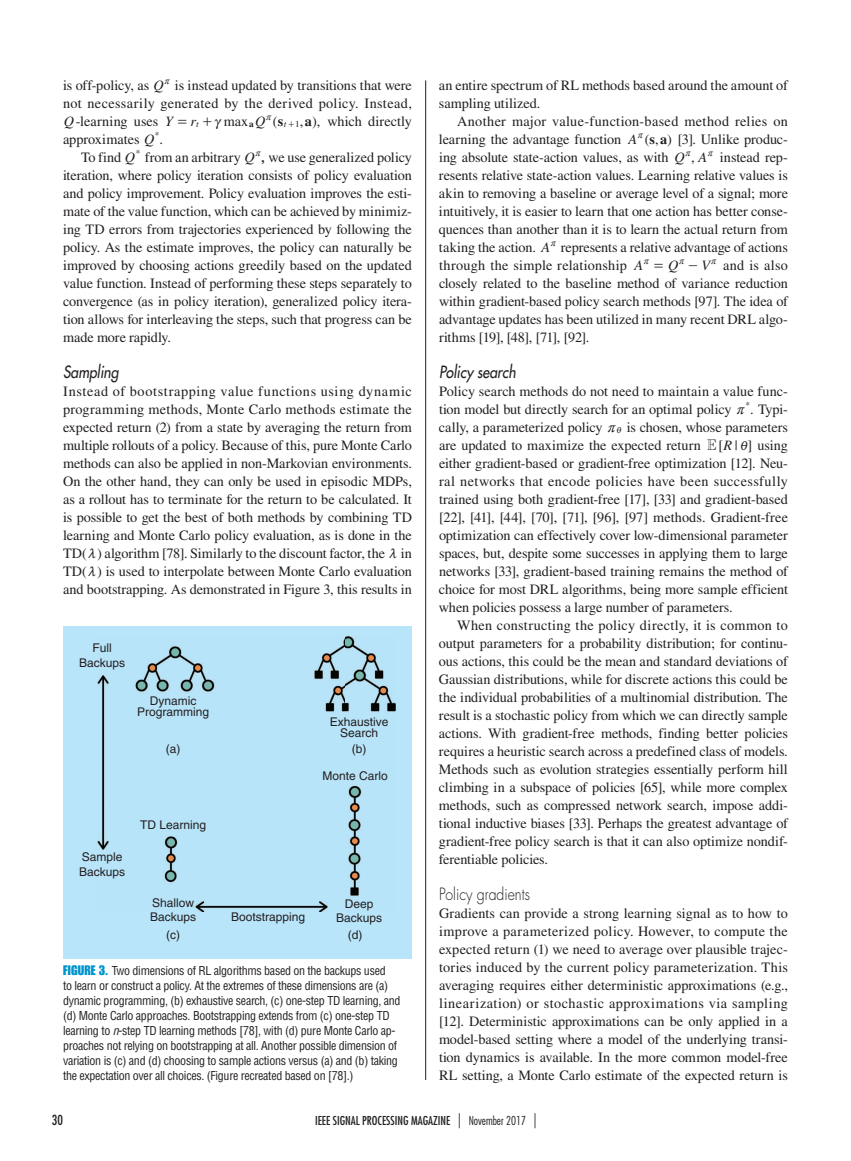
<style>
.page{position:relative;width:851px;height:1161px;background:#fff}
.page>*{position:absolute;margin:0;border:0;box-sizing:border-box;transform-origin:0 0}
.t1{font:italic 500 16.5px "Futura Std";color:#231f20;scale:.85 1}
.t2{font:300 16.5px "Futura Std";color:#231f20;scale:.85 1}
.t3{font:14.25px/18px "Times LT Std";letter-spacing:-.005em;color:#231f20;text-align:justify}
.t4{font:14.25px "Times LT Std";letter-spacing:.015em;color:#231f20}
.t5{font:14.25px "MM Times Roman";color:#231f20}
.t6{font:condensed 13.5px "Futura Std";color:#231f20}
.t7{font:condensed 12px/15px "Helvetica LT Std";letter-spacing:-.025em;color:#231f20}
.t8{font:12px/14.4px "Helvetica";color:#231f20;text-align:center}
.t9{font:condensed 12px "Futura Std";color:#231f20}
.t10{font:italic 9.3px "Times LT Std";color:#231f20}
.t11{font:italic 8.1px "MM Greek";color:#231f20}
.s1{font-style:italic}
.s2{font-family:"MM Times Roman"}
.s3{font-style:italic;font-size:9.3px}
.s4{font-family:"MM Greek";font-style:italic;font-size:12.15px}
.s5{font-weight:700;font-size:9.3px}
.s6{font-weight:700}
.s7{font-family:"MM Times Roman";font-style:normal}
.s8{font-size:9.3px}
.s9{font-weight:600}
.s10{font-family:"Impact LT Std";font-stretch:normal;font-size:13.5px;color:#0094cc}
.s11{font-family:"Times LT Std";font-style:italic}
.s12{font-family:"MM Greek";font-style:italic;font-size:8.1px}
.s13{font-family:"M Ma Fermat"}
.s14{font-weight:300;font-size:15px}
.s15{font-weight:300}
</style>
<div class="page">
<hr style="left:425px;top:80px;width:1px;height:1000px;background:#231f20">
<div style="left:63px;top:627px;width:349px;height:332px;background:#b9e5fa"></div>
<img style="left:98px;top:637px;width:297px;height:275px">
<p class="t3" style="left:63px;top:76px;width:350px">is off-policy, as <span class="s1">Q</span><sup>r</sup> is instead updated by transitions that were not necessarily generated by the derived policy. Instead, <span class="s1">Q</span>-learning uses <span class="s1">Y r</span></p>
<p class="t11" style="left:266px;top:113px;width:7px">r</p>
<p class="t3" style="left:327px;top:112px;width:86px">which directly</p>
<p class="t3" style="left:177px;top:112px;width:108px"><span class="s2">= +</span><span class="s3">t</span> <span class="s4">c</span> max<span class="s5">a</span><span class="s1">Q</span> (<span class="s6">s</span></p>
<p class="t10" style="left:284px;top:119px;width:13px">t<span class="s7">+</span></p>
<p class="t3" style="left:300px;top:112px;width:14px">,<span class="s6">a</span></p>
<p class="t3" style="left:295px;top:112px;width:27px"><span class="s8">1</span> ),</p>
<p class="t3" style="left:63px;top:130px;width:101px">approximates <span class="s1">Q</span> .<sup>*</sup></p>
<p class="t3" style="left:81px;top:148px;width:332px">To find <span class="s1">Q</span><sup>*</sup> from an arbitrary <span class="s1">Q</span> <span class="s9">,</span><sup>r</sup> we use generalized policy</p>
<p class="t3" style="left:63px;top:166px;width:350px">iteration, where policy iteration consists of policy evaluation</p>
<p class="t3" style="left:63px;top:184px;width:350px">and policy improvement. Policy evaluation improves the esti-</p>
<p class="t3" style="left:63px;top:202px;width:350px">mate of the value function, which can be achieved by minimiz-</p>
<p class="t3" style="left:63px;top:220px;width:350px">ing TD errors from trajectories experienced by following the</p>
<p class="t3" style="left:63px;top:238px;width:350px">policy. As the estimate improves, the policy can naturally be</p>
<p class="t3" style="left:63px;top:256px;width:350px">improved by choosing actions greedily based on the updated</p>
<p class="t3" style="left:63px;top:274px;width:350px">value function. Instead of performing these steps separately to</p>
<p class="t3" style="left:63px;top:292px;width:350px">convergence (as in policy iteration), generalized policy itera-</p>
<p class="t3" style="left:63px;top:310px;width:350px">tion allows for interleaving the steps, such that progress can be</p>
<p class="t3" style="left:63px;top:328px;width:110px">made more rapidly.</p>
<p class="t1" style="left:63px;top:362px;width:67px">Sampling</p>
<p class="t3" style="left:63px;top:382px;width:350px">Instead of bootstrapping value functions using dynamic programming methods, Monte Carlo methods estimate the expected return (2) from a state by averaging the return from multiple rollouts of a policy. Because of this, pure Monte Carlo methods can also be applied in non-Markovian environments.<br>On the other hand, they can only be used in episodic MDPs, as a rollout has to terminate for the return to be calculated. It is possible to get the best of both methods by combining TD learning and Monte Carlo policy evaluation, as is done in the TD(<span class="s4">m</span>) algorithm [78]. Similarly to the discount factor, the <span class="s4">m</span> in TD(<span class="s4">m</span>) is used to interpolate between Monte Carlo evaluation and bootstrapping. As demonstrated in Figure 3, this results in</p>
<p class="t8" style="left:79px;top:641px;width:48px">Full<br>Backups</p>
<p class="t8" style="left:137px;top:695px;width:74px;line-height:11.4px">Dynamic<br>Programming</p>
<p class="t8" style="left:166px;top:742px;width:16px">(a)</p>
<p class="t8" style="left:352px;top:742px;width:16px">(b)</p>
<p class="t8" style="left:330px;top:716px;width:60px;line-height:11.4px">Exhaustive<br>Search</p>
<p class="t8" style="left:322px;top:769px;width:67px">Monte Carlo</p>
<p class="t8" style="left:79px;top:850px;width:48px;text-align:left">Sample<br>Backups</p>
<p class="t8" style="left:140px;top:818px;width:68px">TD Learning</p>
<p class="t8" style="left:150px;top:895px;width:48px;text-align:left">Shallow<br>Backups</p>
<p class="t8" style="left:166px;top:928px;width:15px">(c)</p>
<p class="t8" style="left:231px;top:910px;width:76px">Bootstrapping</p>
<p class="t8" style="left:336px;top:897px;width:48px">Deep<br>Backups</p>
<p class="t8" style="left:348px;top:928px;width:16px">(d)</p>
<p class="t7" style="left:63px;top:963px;width:339px"><span class="s10">FIGURE 3.</span> Two dimensions of RL algorithms based on the backups used<br>to learn or construct a policy. At the extremes of these dimensions are (a) dynamic programming, (b) exhaustive search, (c) one-step TD learning, and (d) Monte Carlo approaches. Bootstrapping extends from (c) one-step TD learning to <span class="s1">n</span>-step TD learning methods [78], with (d) pure Monte Carlo ap&shy;proaches not relying on bootstrapping at all. Another possible dimension of variation is (c) and (d) choosing to sample actions versus (a) and (b) taking the expectation over all choices. (Figure recreated based on [78].)</p>
<p class="t3" style="left:439px;top:76px;width:350px">an entire spectrum of RL methods based around the amount of sampling utilized.</p>
<p class="t3" style="left:439px;top:112px;width:350px;text-align:right">Another major value-function-based method relies on learning the advantage function <span class="s1">A</span> ( ,<span class="s6">s a</span>) [3]. Unlike produc-</p>
<p class="t11" style="left:638px;top:131px;width:7px">r</p>
<p class="t3" style="left:439px;top:148px;width:350px">ing absolute state-action values, as with <span class="s1">Q A</span>,<sup>r</sup> <sup>r</sup> instead rep&shy;resents relative state-action values. Learning relative values is akin to removing a baseline or average level of a signal; more intuitively, it is easier to learn that one action has better conse&shy;quences than another than it is to learn the actual return from taking the action. <span class="s1">A</span><sup>r</sup> represents a relative advantage of actions through the simple relationship <span class="s1">A</span></p>
<p class="t11" style="left:643px;top:257px;width:7px">r</p>
<p class="t11" style="left:679px;top:257px;width:7px">r</p>
<p class="t3" style="left:439px;top:274px;width:350px">closely related to the baseline method of variance reduction within gradient-based policy search methods [97]. The idea of advantage updates has been utilized in many recent DRL algo&shy;rithms [19], [48], [71], [92].</p>
<p class="t1" style="left:439px;top:362px;width:92px">Policy search</p>
<p class="t3" style="left:439px;top:382px;width:350px">Policy search methods do not need to maintain a value func&shy;tion model but directly search for an optimal policy <span class="s4">r</span> Typi-</p>
<p class="t5" style="left:653px;top:259px;width:27px">= <span class="s11">Q</span></p>
<p class="t4" style="left:687px;top:257px;width:102px"><span class="s2">-</span> <span class="s1">V</span><sup>r</sup> and is also</p>
<p class="t3" style="left:439px;top:400px;width:350px;text-align:left;text-indent:306px">.<sup>*<br></sup>cally, a parameterized policy <span class="s4">r</span><span class="s12">i</span> is chosen, whose parameters are updated to maximize the expected return <span class="s13">E</span>[ |</p>
<p class="t3" style="left:439px;top:436px;width:350px;text-indent:284px"><span class="s1">R</span> <span class="s4">i</span>] using either gradient-based or gradient-free optimization [12]. Neu&shy;ral networks that encode policies have been successfully trained using both gradient-free [17], [33] and gradient-based [22], [41], [44], [70], [71], [96], [97] methods. Gradient-free optimization can effectively cover low-dimensional parameter spaces, but, despite some successes in applying them to large networks [33], gradient-based training remains the method of choice for most DRL algorithms, being more sample efficient when policies possess a large number of parameters.</p>
<p class="t3" style="left:439px;top:616px;width:350px;text-indent:18px">When constructing the policy directly, it is common to output parameters for a probability distribution; for continu&shy;ous actions, this could be the mean and standard deviations of Gaussian distributions, while for discrete actions this could be the individual probabilities of a multinomial distribution. The result is a stochastic policy from which we can directly sample actions. With gradient-free methods, finding better policies requires a heuristic search across a predefined class of models.<br>Methods such as evolution strategies essentially perform hill climbing in a subspace of policies [65], while more complex methods, such as compressed network search, impose addi&shy;tional inductive biases [33]. Perhaps the greatest advantage of gradient-free policy search is that it can also optimize nondif&shy;ferentiable policies.</p>
<p class="t2" style="left:439px;top:884px;width:108px">Policy gradients</p>
<p class="t3" style="left:439px;top:904px;width:350px">Gradients can provide a strong learning signal as to how to improve a parameterized policy. However, to compute the expected return (1) we need to average over plausible trajec&shy;tories induced by the current policy parameterization. This averaging requires either deterministic approximations (e.g., linearization) or stochastic approximations via sampling [12]. Deterministic approximations can be only applied in a model-based setting where a model of the underlying transi&shy;tion dynamics is available. In the more common model-free RL setting, a Monte Carlo estimate of the expected return is</p>
<p class="t6" style="left:52px;top:1112px;width:13px">30</p>
<p class="t9" style="left:315px;top:1113px;width:223px">IEEE SIGNAL PROCESSI NG MAGAZINE <span class="s14">|</span> <span class="s15">November 2017</span> <span class="s14">|</span></p>
</div>
